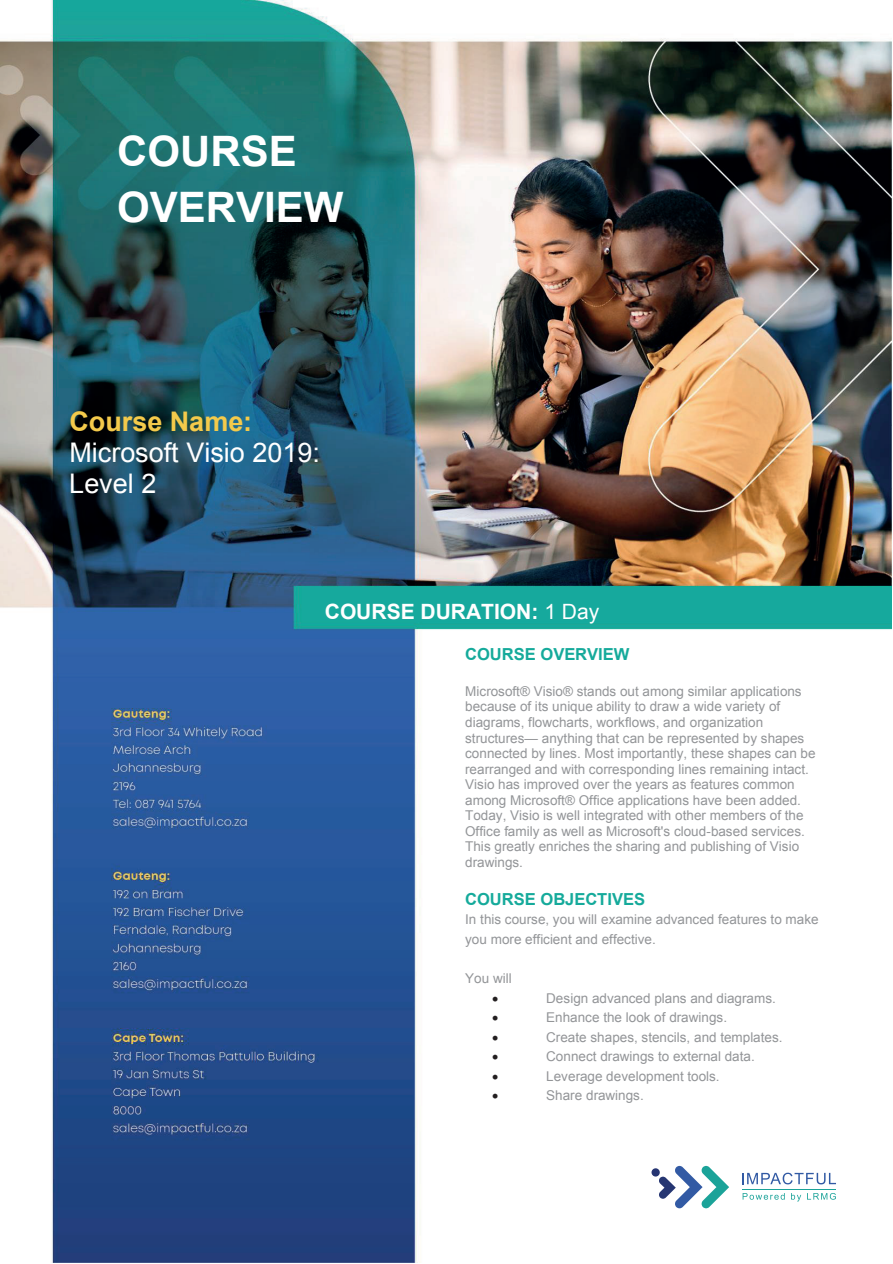
<style>
.page{position:relative;width:893px;height:1264px;background:#fff}
.page>*{position:absolute;margin:0;border:0;box-sizing:border-box;transform-origin:0 0}
.t1{font:700 42px/55.5px "Arial";color:#fff}
.t2{font:27px/31.2px "Arial";color:#fff}
.t3{font:700 27px "Arial";color:#f4ca4b}
.t4{font:700 21px "Arial";letter-spacing:-.005em;color:#fff}
.t5{font:700 16.5px "Arial";letter-spacing:-.005em;color:#15aa9b}
.t6{font:13.5px/15.6px "Arial";letter-spacing:.005em;color:#939598}
.t7{font:13.5px "Symbol";color:#231f20}
.s1{font-weight:400}
</style>
<div class="page">
<img style="left:0;top:0;width:891px;height:1262px">
<div style="left:625px;top:1149px;width:232px;height:90px;background:#fff"></div>
<svg style="left:742px;top:1172px;width:93px;height:12px"></svg>
<svg style="left:742px;top:1193px;width:42px;height:6px"></svg>
<svg style="left:791px;top:1193px;width:44px;height:8px"></svg>
<hr style="left:742px;top:1188px;width:94px;height:1px;background:#1ba399">
<svg style="left:658px;top:1165px;width:71px;height:42px"></svg>
<svg style="left:651px;top:1167px;width:8px;height:9px"></svg>
<h1 class="t1" style="left:117px;top:125px;width:228px">COURSE<br>OVERVIEW</h1>
<h2 class="t3" style="left:69px;top:403px;width:184px">Course Name:</h2>
<h2 class="t2" style="left:69px;top:436px;width:252px">Microsoft Visio 2019:<br>Level 2</h2>
<h3 class="t4" style="left:325px;top:597px;width:276px">COURSE DURATION: <span class="s1">1 Day</span></h3>
<p class="t5" style="left:465px;top:643px;width:166px">COURSE OVERVIEW</p>
<p class="t6" style="left:465px;top:683px;width:352px">Microsoft® Visio® stands out among similar applications because of its unique ability to draw a wide variety of diagrams, flowcharts, workflows, and organization structures— anything that can be represented by shapes connected by lines. Most importantly, these shapes can be rearranged and with corresponding lines remaining intact.<br>Visio has improved over the years as features common among Microsoft® Office applications have been added.<br>Today, Visio is well integrated with other members of the Office family as well as Microsoft's cloud-based services.<br>This greatly enriches the sharing and publishing of Visio drawings.</p>
<p class="t5" style="left:465px;top:888px;width:181px">COURSE OBJECTIVES</p>
<p class="t6" style="left:465px;top:909px;width:355px;line-height:19.6px">In this course, you will examine advanced features to make you more efficient and effective.</p>
<p class="t6" style="left:465px;top:970px;width:48px">You will</p>
<p class="t7" style="left:492px;top:988px;width:8px">•</p>
<p class="t6" style="left:546px;top:989px;width:231px">Design advanced plans and diagrams.</p>
<p class="t7" style="left:492px;top:1008px;width:8px">•</p>
<p class="t6" style="left:546px;top:1009px;width:182px">Enhance the look of drawings.</p>
<p class="t7" style="left:492px;top:1027px;width:8px">•</p>
<p class="t6" style="left:546px;top:1028px;width:238px">Create shapes, stencils, and templates.</p>
<p class="t7" style="left:492px;top:1047px;width:8px">•</p>
<p class="t6" style="left:546px;top:1048px;width:210px">Connect drawings to external data.</p>
<p class="t7" style="left:492px;top:1066px;width:8px">•</p>
<p class="t6" style="left:546px;top:1067px;width:175px">Leverage development tools.</p>
<p class="t7" style="left:492px;top:1086px;width:8px">•</p>
<p class="t6" style="left:546px;top:1087px;width:99px">Share drawings.</p>
</div>
